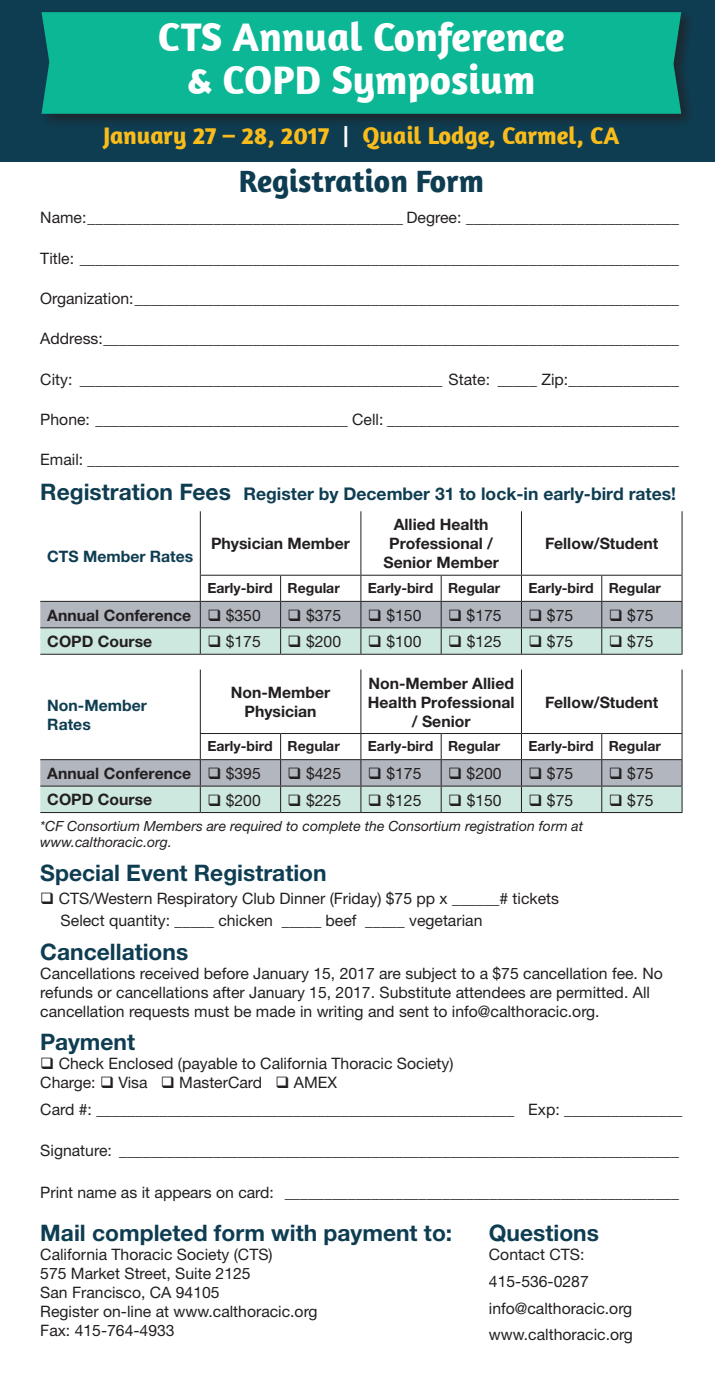
<style>
.page{position:relative;width:715px;height:1386px;background:#fff}
.page>*{position:absolute;margin:0;border:0;box-sizing:border-box;transform-origin:0 0}
.t1{font:700 40.77px/43.4px "Amaranth";color:#fff;text-align:center}
.t2{font:700 31.5px "Amaranth";color:#0e3d52}
.t3{font:700 24.5px "Amaranth";color:#fabc1a}
.t4{font:700 22.75px "Helvetica Neue CE";color:#0e3d52}
.t5{font:700 17.5px "Helvetica Neue CE";color:#0e3d52}
.t6{font:15.75px/18.9px "Helvetica Neue";color:#231f20}
.t7{font:700 15.75px/18.9px "Helvetica Neue CE";color:#231f20;text-align:center}
.t8{font:700 15.75px/18.9px "Helvetica Neue CE";color:#0e3d52}
.t9{font:700 14px "Helvetica Neue CE";color:#231f20}
.t10{font:italic 14px/16.8px "Helvetica Neue";color:#231f20}
.s1{font-weight:400;color:#fff}
.s2{font-size:22.75px}
.s3{font-family:"Helvetica Neue";font-weight:400}
</style>
<div class="page">
<div style="left:0;top:0;width:714px;height:162px;background:#0e3d52"></div>
<hr style="left:200px;top:511px;width:1px;height:64px;background:#231f20">
<hr style="left:360px;top:511px;width:1px;height:64px;background:#231f20">
<hr style="left:520px;top:511px;width:1px;height:64px;background:#231f20">
<hr style="left:681px;top:511px;width:1px;height:64px;background:#231f20">
<svg style="left:40px;top:576px;width:642px;height:78px"></svg>
<hr style="left:40px;top:654px;width:160px;height:1px;background:#231f20">
<hr style="left:200px;top:654px;width:80px;height:1px;background:#231f20">
<hr style="left:280px;top:654px;width:80px;height:1px;background:#231f20">
<hr style="left:360px;top:654px;width:81px;height:1px;background:#231f20">
<hr style="left:441px;top:654px;width:80px;height:1px;background:#231f20">
<hr style="left:521px;top:654px;width:80px;height:1px;background:#231f20">
<hr style="left:601px;top:654px;width:81px;height:1px;background:#231f20">
<hr style="left:200px;top:575px;width:80px;height:1px;background:#231f20">
<hr style="left:280px;top:575px;width:80px;height:1px;background:#231f20">
<hr style="left:360px;top:575px;width:81px;height:1px;background:#231f20">
<hr style="left:441px;top:575px;width:80px;height:1px;background:#231f20">
<hr style="left:521px;top:575px;width:80px;height:1px;background:#231f20">
<hr style="left:601px;top:575px;width:81px;height:1px;background:#231f20">
<hr style="left:200px;top:670px;width:1px;height:63px;background:#231f20">
<hr style="left:360px;top:670px;width:1px;height:63px;background:#231f20">
<hr style="left:520px;top:670px;width:1px;height:63px;background:#231f20">
<hr style="left:681px;top:670px;width:1px;height:63px;background:#231f20">
<svg style="left:40px;top:734px;width:642px;height:78px"></svg>
<hr style="left:40px;top:812px;width:160px;height:1px;background:#231f20">
<hr style="left:200px;top:812px;width:80px;height:1px;background:#231f20">
<hr style="left:280px;top:812px;width:80px;height:1px;background:#231f20">
<hr style="left:360px;top:812px;width:81px;height:1px;background:#231f20">
<hr style="left:441px;top:812px;width:80px;height:1px;background:#231f20">
<hr style="left:521px;top:812px;width:80px;height:1px;background:#231f20">
<hr style="left:601px;top:812px;width:81px;height:1px;background:#231f20">
<hr style="left:200px;top:733px;width:80px;height:1px;background:#231f20">
<hr style="left:280px;top:733px;width:80px;height:1px;background:#231f20">
<hr style="left:360px;top:733px;width:81px;height:1px;background:#231f20">
<hr style="left:441px;top:733px;width:80px;height:1px;background:#231f20">
<hr style="left:521px;top:733px;width:80px;height:1px;background:#231f20">
<hr style="left:601px;top:733px;width:81px;height:1px;background:#231f20">
<div style="left:38px;top:8px;width:657px;height:121px;background:#231f20;opacity:.75"></div>
<div style="left:41px;top:12px;width:639px;height:102px;background:#0cb795"></div>
<p class="t1" style="left:158px;top:14px;width:408px">CTS Annual Conference &amp; COPD Symposium</p>
<p class="t3" style="left:103px;top:120px;width:517px">January 27 – 28, 2017 <span class="s1">|</span> Quail Lodge, Carmel, CA</p>
<p class="t2" style="left:238px;top:162px;width:246px">Registration Form</p>
<p class="t6" style="left:40px;top:208px;width:639px">Name:________________________________________ Degree: ___________________________</p>
<p class="t6" style="left:40px;top:248px;width:639px">Title: ____________________________________________________________________________</p>
<p class="t6" style="left:40px;top:289px;width:639px">Organization: _____________________________________________________________________</p>
<p class="t6" style="left:40px;top:329px;width:639px">Address: _________________________________________________________________________</p>
<p class="t6" style="left:40px;top:369px;width:639px">City: ______________________________________________ State: _____ Zip: ______________</p>
<p class="t6" style="left:40px;top:410px;width:639px">Phone: ________________________________ Cell: _____________________________________</p>
<p class="t6" style="left:40px;top:450px;width:639px">Email: ___________________________________________________________________________</p>
<p class="t5" style="left:40px;top:483px;width:636px"><span class="s2">Registration Fees</span> Register by December 31 to lock-in early-bird rates!</p>
<p class="t8" style="left:47px;top:548px;width:147px">CTS Member Rates</p>
<p class="t7" style="left:211px;top:534px;width:140px">Physician Member</p>
<p class="t7" style="left:383px;top:516px;width:117px">Allied Health<br>Professional /<br>Senior Member</p>
<p class="t7" style="left:544px;top:534px;width:115px">Fellow/Student</p>
<p class="t9" style="left:207px;top:579px;width:134px">Early-bird Regular</p>
<p class="t9" style="left:367px;top:579px;width:134px">Early-bird Regular</p>
<p class="t9" style="left:528px;top:579px;width:134px">Early-bird Regular</p>
<p class="t7" style="left:47px;top:606px;width:215px">Annual Conference ❑ <span class="s3">$350</span></p>
<p class="t6" style="left:287px;top:606px;width:55px">❑ $375</p>
<p class="t6" style="left:367px;top:606px;width:55px">❑ $150</p>
<p class="t6" style="left:448px;top:606px;width:55px">❑ $175</p>
<p class="t6" style="left:528px;top:606px;width:46px">❑ $75</p>
<p class="t6" style="left:608px;top:606px;width:46px">❑ $75</p>
<p class="t7" style="left:47px;top:632px;width:106px">COPD Course</p>
<p class="t6" style="left:207px;top:632px;width:55px">❑ $175</p>
<p class="t6" style="left:287px;top:632px;width:55px">❑ $200</p>
<p class="t6" style="left:367px;top:632px;width:55px">❑ $100</p>
<p class="t6" style="left:448px;top:632px;width:55px">❑ $125</p>
<p class="t6" style="left:528px;top:632px;width:46px">❑ $75</p>
<p class="t6" style="left:608px;top:632px;width:46px">❑ $75</p>
<p class="t8" style="left:47px;top:696px;width:101px">Non-Member<br>Rates</p>
<p class="t7" style="left:231px;top:683px;width:101px">Non-Member<br>Physician</p>
<p class="t7" style="left:367px;top:674px;width:148px">Non-Member Allied<br>Health Professional / Senior</p>
<p class="t7" style="left:544px;top:693px;width:115px">Fellow/Student</p>
<p class="t9" style="left:207px;top:738px;width:134px">Early-bird Regular</p>
<p class="t9" style="left:367px;top:738px;width:134px">Early-bird Regular</p>
<p class="t9" style="left:528px;top:738px;width:134px">Early-bird Regular</p>
<p class="t7" style="left:47px;top:764px;width:215px">Annual Conference ❑ <span class="s3">$395</span></p>
<p class="t6" style="left:287px;top:764px;width:55px">❑ $425</p>
<p class="t6" style="left:367px;top:764px;width:55px">❑ $175</p>
<p class="t6" style="left:448px;top:764px;width:55px">❑ $200</p>
<p class="t6" style="left:528px;top:764px;width:46px">❑ $75</p>
<p class="t6" style="left:608px;top:764px;width:46px">❑ $75</p>
<p class="t7" style="left:47px;top:790px;width:106px">COPD Course</p>
<p class="t6" style="left:207px;top:790px;width:55px">❑ $200</p>
<p class="t6" style="left:287px;top:790px;width:55px">❑ $225</p>
<p class="t6" style="left:367px;top:790px;width:55px">❑ $125</p>
<p class="t6" style="left:448px;top:790px;width:55px">❑ $150</p>
<p class="t6" style="left:528px;top:790px;width:46px">❑ $75</p>
<p class="t6" style="left:608px;top:790px;width:46px">❑ $75</p>
<p class="t10" style="left:40px;top:817px;width:544px">*CF Consortium Members are required to complete the Consortium registration form at www.calthoracic.org.</p>
<p class="t4" style="left:40px;top:859px;width:288px">Special Event Registration</p>
<p class="t6" style="left:61px;top:887px;width:499px;line-height:22.8px;text-indent:-20px">❑ CTS/Western Respiratory Club Dinner (Friday) $75 pp x ______# tickets<br>Select quantity: _____ chicken _____ beef _____ vegetarian</p>
<p class="t4" style="left:40px;top:938px;width:149px">Cancellations</p>
<p class="t6" style="left:40px;top:964px;width:623px">Cancellations received before January 15, 2017 are subject to a $75 cancellation fee. No refunds or cancellations after January 15, 2017. Substitute attendees are permitted. All cancellation requests must be made in writing and sent to info@calthoracic.org.</p>
<p class="t4" style="left:40px;top:1028px;width:96px">Payment</p>
<p class="t6" style="left:40px;top:1054px;width:414px">❑ Check Enclosed (payable to California Thoracic Society)<br>Charge: ❑ Visa ❑ MasterCard ❑ AMEX</p>
<p class="t6" style="left:40px;top:1100px;width:643px">Card #: _____________________________________________________ Exp: _______________</p>
<p class="t6" style="left:40px;top:1141px;width:639px">Signature: _______________________________________________________________________</p>
<p class="t6" style="left:40px;top:1183px;width:639px">Print name as it appears on card: __________________________________________________</p>
<p class="t4" style="left:40px;top:1219px;width:413px">Mail completed form with payment to:</p>
<p class="t6" style="left:40px;top:1245px;width:278px">California Thoracic Society (CTS)<br>575 Market Street, Suite 2125<br>San Francisco, CA 94105<br>Register on-line at www.calthoracic.org<br>Fax: 415-764-4933</p>
<p class="t4" style="left:488px;top:1219px;width:111px">Questions</p>
<p class="t6" style="left:488px;top:1241px;width:145px;line-height:26.8px">Contact CTS:<br>415-536-0287 info@calthoracic.org www.calthoracic.org</p>
</div>
